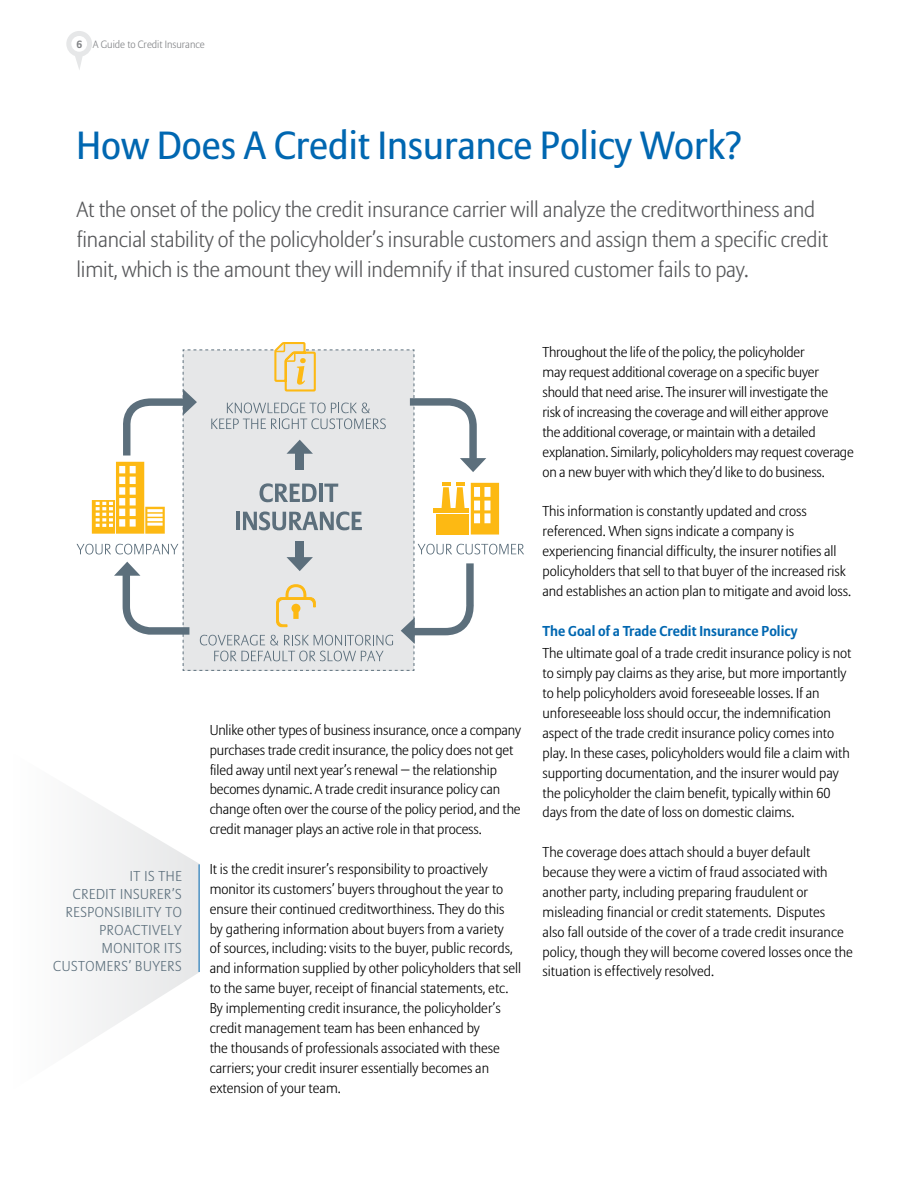
<style>
.page{position:relative;width:918px;height:1188px;background:#fff}
.page>*{position:absolute;margin:0;border:0;box-sizing:border-box;transform-origin:0 0}
.t1{font:39px "Allianz Sans";color:#0067b1}
.t2{font:300 21.75px/29.8px "Allianz Sans";letter-spacing:-.01em;color:#58595b}
.t3{font:300 14.25px/20px "Allianz Sans";letter-spacing:-.005em;color:#000}
.t4{font:300 14.25px/18px "Allianz Sans";letter-spacing:.04em;color:#5c6f7c;text-align:right}
.t5{font:700 14.25px "Allianz Sans";color:#0067b1}
.t6{font:300 10.5px "Allianz Sans";color:#808285}
.s1{font-weight:700}
</style>
<div class="page">
<svg style="left:87px;top:798px;width:112px;height:244px;fill:#f1f2f2"></svg>
<hr style="left:199px;top:864px;width:1px;height:108px;background:#0067b1">
<svg style="left:66px;top:31px;width:26px;height:39px"></svg>
<svg style="left:77px;top:342px;width:447px;height:329px"></svg>
<p class="t6" style="left:77px;top:38px;width:130px"><span class="s1">6</span> A Guide to Credit Insurance</p>
<h1 class="t1" style="left:77px;top:122px;width:667px">How Does A Credit Insurance Policy Work?</h1>
<p class="t2" style="left:77px;top:196px;width:753px">At the onset of the policy the credit insurance carrier will analyze the creditworthiness and financial stability of the policyholder’s insurable customers and assign them a specific credit limit, which is the amount they will indemnify if that insured customer fails to pay.</p>
<p class="t4" style="left:53px;top:868px;width:130px">IT IS THE<br>CREDIT INSURER’S<br>RESPONSIBILITY TO<br>PROACTIVELY<br>MONITOR ITS<br>CUSTOMERS’ BUYERS</p>
<p class="t3" style="left:210px;top:720px;width:313px">Unlike other types of business insurance, once a company purchases trade credit insurance, the policy does not get filed away until next year’s renewal − the relationship becomes dynamic. A trade credit insurance policy can change often over the course of the policy period, and the credit manager plays an active role in that process.</p>
<p class="t3" style="left:210px;top:860px;width:313px">It is the credit insurer’s responsibility to proactively monitor its customers’ buyers throughout the year to ensure their continued creditworthiness. They do this<br>by gathering information about buyers from a variety<br>of sources, including: visits to the buyer, public records, and information supplied by other policyholders that sell to the same buyer, receipt of financial statements, etc.<br>By implementing credit insurance, the policyholder’s credit management team has been enhanced by<br>the thousands of professionals associated with these carriers; your credit insurer essentially becomes an extension of your team.</p>
<p class="t3" style="left:543px;top:343px;width:313px">Throughout the life of the policy, the policyholder<br>may request additional coverage on a specific buyer should that need arise. The insurer will investigate the<br>risk of increasing the coverage and will either approve<br>the additional coverage, or maintain with a detailed explanation. Similarly, policyholders may request coverage on a new buyer with which they’d like to do business.</p>
<p class="t3" style="left:543px;top:502px;width:310px">This information is constantly updated and cross referenced. When signs indicate a company is experiencing financial difficulty, the insurer notifies all policyholders that sell to that buyer of the increased risk and establishes an action plan to mitigate and avoid loss.</p>
<p class="t5" style="left:543px;top:621px;width:256px">The Goal of a Trade Credit Insurance Policy</p>
<p class="t3" style="left:543px;top:644px;width:310px">The ultimate goal of a trade credit insurance policy is not to simply pay claims as they arise, but more importantly to help policyholders avoid foreseeable losses. If an unforeseeable loss should occur, the indemnification aspect of the trade credit insurance policy comes into play. In these cases, policyholders would file a claim with supporting documentation, and the insurer would pay the policyholder the claim benefit, typically within 60 days from the date of loss on domestic claims.</p>
<p class="t3" style="left:543px;top:843px;width:312px">The coverage does attach should a buyer default because they were a victim of fraud associated with another party, including preparing fraudulent or misleading financial or credit statements. Disputes<br>also fall outside of the cover of a trade credit insurance policy, though they will become covered losses once the situation is effectively resolved.</p>
</div>
